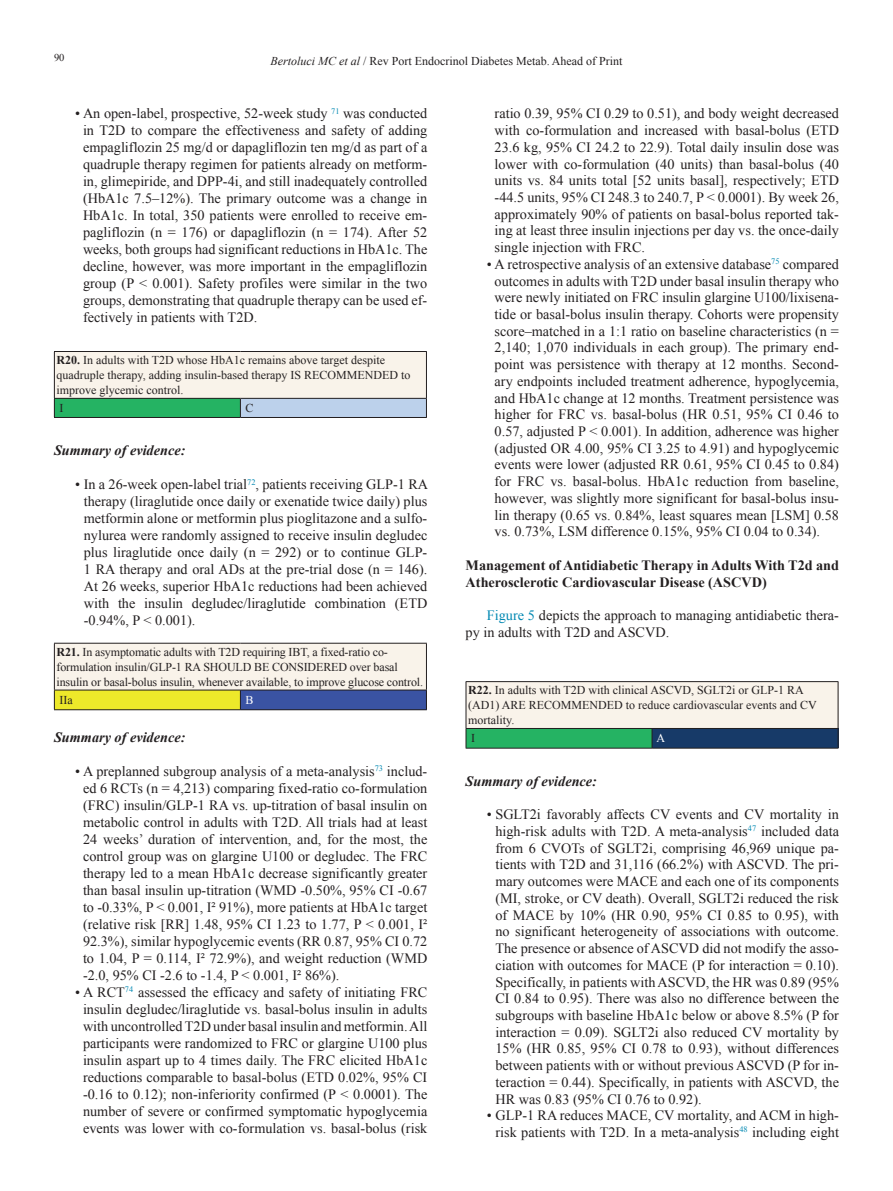
<style>
.page{position:relative;width:893px;height:1191px;background:#fff}
.page>*{position:absolute;margin:0;border:0;box-sizing:border-box;transform-origin:0 0}
.Artigo_-_texto_norma{font:14.25px/16.6px "Times New Roman";color:#231f20;text-align:justify}
.Artigo_-_titulo_2{font:700 14.25px/16.6px "Times New Roman";color:#231f20}
.Artigo_-_titulo_3{font:italic 700 14.25px "Times New Roman";color:#231f20}
.Tabelas_-_texto{font:12px/15px "Times New Roman";color:#231f20}
.Tabelas_-_texto-2{font:12px "Times New Roman";color:#fff}
.t1{font:10.5px "Times New Roman";color:#231f20}
.s1{font-style:italic}
.s2{font-weight:700}
.s3{color:#0088b2}
</style>
<div class="page">
<div style="left:54px;top:351px;width:372px;height:47px;background:#f9f3ea"></div>
<div style="left:54px;top:398px;width:186px;height:19px;background:#25b363"></div>
<div style="left:240px;top:398px;width:186px;height:19px;background:#bcd1eb"></div>
<hr style="left:54px;top:351px;width:186px;height:1px;background:#231f20">
<hr style="left:54px;top:352px;width:1px;height:46px;background:#231f20">
<hr style="left:240px;top:351px;width:187px;height:1px;background:#231f20">
<hr style="left:426px;top:352px;width:1px;height:46px;background:#231f20">
<hr style="left:54px;top:398px;width:186px;height:1px;background:#231f20">
<svg style="left:54px;top:399px;width:1px;height:18px"></svg>
<hr style="left:240px;top:398px;width:187px;height:1px;background:#231f20">
<svg style="left:240px;top:399px;width:1px;height:18px"></svg>
<svg style="left:426px;top:399px;width:1px;height:18px"></svg>
<hr style="left:54px;top:417px;width:186px;height:1px;background:#231f20">
<hr style="left:240px;top:417px;width:187px;height:1px;background:#231f20">
<div style="left:54px;top:643px;width:372px;height:47px;background:#f9f3ea"></div>
<div style="left:54px;top:690px;width:186px;height:20px;background:#ede92a"></div>
<div style="left:240px;top:690px;width:186px;height:20px;background:#3a53a3"></div>
<hr style="left:54px;top:643px;width:186px;height:1px;background:#231f20">
<hr style="left:54px;top:643px;width:1px;height:46px;background:#231f20">
<hr style="left:240px;top:643px;width:187px;height:1px;background:#231f20">
<hr style="left:426px;top:643px;width:1px;height:46px;background:#231f20">
<hr style="left:54px;top:689px;width:186px;height:1px;background:#231f20">
<svg style="left:54px;top:690px;width:1px;height:19px"></svg>
<hr style="left:240px;top:689px;width:187px;height:1px;background:#231f20">
<svg style="left:240px;top:690px;width:1px;height:19px"></svg>
<svg style="left:426px;top:690px;width:1px;height:19px"></svg>
<hr style="left:54px;top:709px;width:186px;height:1px;background:#231f20">
<hr style="left:240px;top:709px;width:187px;height:1px;background:#231f20">
<div style="left:466px;top:681px;width:372px;height:47px;background:#f9f3ea"></div>
<div style="left:466px;top:728px;width:186px;height:20px;background:#25b363"></div>
<div style="left:652px;top:728px;width:186px;height:20px;background:#173a68"></div>
<hr style="left:466px;top:681px;width:186px;height:1px;background:#231f20">
<hr style="left:466px;top:682px;width:1px;height:46px;background:#231f20">
<hr style="left:652px;top:681px;width:186px;height:1px;background:#231f20">
<hr style="left:838px;top:682px;width:1px;height:46px;background:#231f20">
<hr style="left:466px;top:728px;width:186px;height:1px;background:#231f20">
<svg style="left:466px;top:729px;width:1px;height:19px"></svg>
<hr style="left:652px;top:728px;width:186px;height:1px;background:#231f20">
<svg style="left:652px;top:729px;width:1px;height:19px"></svg>
<svg style="left:838px;top:729px;width:1px;height:19px"></svg>
<hr style="left:466px;top:748px;width:186px;height:1px;background:#231f20">
<hr style="left:652px;top:748px;width:186px;height:1px;background:#231f20">
<p class="t1" style="left:54px;top:52px;width:12px">90</p>
<p class="Tabelas_-_texto" style="left:270px;top:54px;width:354px"><span class="s1">Bertoluci MC et al</span> / Rev Port Endocrinol Diabetes Metab. Ahead of Print</p>
<p class="Artigo_-_texto_norma" style="left:83px;top:105px;width:346px;text-indent:-8px">• An open-label, prospective, 52-week study <sup>71</sup> was conducted in T2D to compare the effectiveness and safety of adding empagliflozin 25 mg/d or dapagliflozin ten mg/d as part of a quadruple therapy regimen for patients already on metform&shy;in, glimepiride, and DPP-4i, and still inadequately controlled (HbA1c 7.5–12%). The primary outcome was a change in HbA1c. In total, 350 patients were enrolled to receive em&shy;pagliflozin (n = 176) or dapagliflozin (n = 174). After 52 weeks, both groups had significant reductions in HbA1c. The decline, however, was more important in the empagliflozin group (P &lt; 0.001). Safety profiles were similar in the two groups, demonstrating that quadruple therapy can be used ef&shy;fectively in patients with T2D.</p>
<p class="Tabelas_-_texto" style="left:57px;top:352px;width:355px"><span class="s2">R20.</span> In adults with T2D whose HbA1c remains above target despite quadruple therapy, adding insulin-based therapy IS RECOMMENDED to improve glycemic control.</p>
<p class="Tabelas_-_texto" style="left:60px;top:400px;width:5px">I</p>
<p class="Tabelas_-_texto" style="left:246px;top:400px;width:10px">C</p>
<p class="Artigo_-_titulo_3" style="left:54px;top:442px;width:133px">Summary of evidence:</p>
<p class="Artigo_-_texto_norma" style="left:84px;top:476px;width:346px;text-indent:-9px">• In a 26-week open-label trial<sup>72</sup>, patients receiving GLP-1 RA therapy (liraglutide once daily or exenatide twice daily) plus metformin alone or metformin plus pioglitazone and a sulfo&shy;nylurea were randomly assigned to receive insulin degludec plus liraglutide once daily (n = 292) or to continue GLP-1 RA therapy and oral ADs at the pre-trial dose (n = 146).<br>At 26 weeks, superior HbA1c reductions had been achieved with the insulin degludec/liraglutide combination (ETD -0.94%, P &lt; 0.001).</p>
<p class="Artigo_-_texto_norma" style="left:495px;top:105px;width:346px">ratio 0.39, 95% CI 0.29 to 0.51), and body weight decreased with co-formulation and increased with basal-bolus (ETD 23.6 kg, 95% CI 24.2 to 22.9). Total daily insulin dose was lower with co-formulation (40 units) than basal-bolus (40 units vs. 84 units total [52 units basal], respectively; ETD -44.5 units, 95% CI 248.3 to 240.7, P &lt; 0.0001). By week 26, approximately 90% of patients on basal-bolus reported tak&shy;ing at least three insulin injections per day vs. the once-daily single injection with FRC.</p>
<p class="Artigo_-_texto_norma" style="left:495px;top:255px;width:346px;text-indent:-8px">• A retrospective analysis of an extensive database<sup>75</sup> compared outcomes in adults with T2D under basal insulin therapy who were newly initiated on FRC insulin glargine U100/lixisena&shy;tide or basal-bolus insulin therapy. Cohorts were propensity score–matched in a 1:1 ratio on baseline characteristics (n = 2,140; 1,070 individuals in each group). The primary end&shy;point was persistence with therapy at 12 months. Second&shy;ary endpoints included treatment adherence, hypoglycemia, and HbA1c change at 12 months. Treatment persistence was higher for FRC vs. basal-bolus (HR 0.51, 95% CI 0.46 to 0.57, adjusted P &lt; 0.001). In addition, adherence was higher (adjusted OR 4.00, 95% CI 3.25 to 4.91) and hypoglycemic events were lower (adjusted RR 0.61, 95% CI 0.45 to 0.84) for FRC vs. basal-bolus. HbA1c reduction from baseline, however, was slightly more significant for basal-bolus insu&shy;lin therapy (0.65 vs. 0.84%, least squares mean [LSM] 0.58 vs. 0.73%, LSM difference 0.15%, 95% CI 0.04 to 0.34).</p>
<p class="Artigo_-_titulo_2" style="left:466px;top:556px;width:375px">Management of Antidiabetic Therapy in Adults With T2d and<br>Atherosclerotic Cardiovascular Disease (ASCVD)</p>
<p class="Artigo_-_texto_norma" style="left:466px;top:606px;width:375px;text-indent:21px"><span class="s3">Figure 5</span> depicts the approach to managing antidiabetic thera&shy;py in adults with T2D and ASCVD.</p>
<p class="Tabelas_-_texto" style="left:57px;top:644px;width:368px"><span class="s2">R21.</span> In asymptomatic adults with T2D requiring IBT, a fixed-ratio co&shy;formulation insulin/GLP-1 RA SHOULD BE CONSIDERED over basal insulin or basal-bolus insulin, whenever available, to improve glucose control.</p>
<p class="Tabelas_-_texto" style="left:60px;top:692px;width:15px">IIa</p>
<p class="Tabelas_-_texto-2" style="left:246px;top:693px;width:10px">B</p>
<p class="Tabelas_-_texto" style="left:468px;top:682px;width:350px"><span class="s2">R22.</span> In adults with T2D with clinical ASCVD, SGLT2i or GLP-1 RA (AD1) ARE RECOMMENDED to reduce cardiovascular events and CV mortality.</p>
<p class="Tabelas_-_texto" style="left:471px;top:731px;width:5px">I</p>
<p class="Tabelas_-_texto-2" style="left:656px;top:731px;width:10px">A</p>
<p class="Artigo_-_titulo_3" style="left:54px;top:729px;width:133px">Summary of evidence:</p>
<p class="Artigo_-_texto_norma" style="left:83px;top:762px;width:346px;text-indent:-8px">• A preplanned subgroup analysis of a meta-analysis<sup>73</sup> includ&shy;ed 6 RCTs (n = 4,213) comparing fixed-ratio co-formulation (FRC) insulin/GLP-1 RA vs. up-titration of basal insulin on metabolic control in adults with T2D. All trials had at least 24 weeks’ duration of intervention, and, for the most, the control group was on glargine U100 or degludec. The FRC therapy led to a mean HbA1c decrease significantly greater than basal insulin up-titration (WMD -0.50%, 95% CI -0.67 to -0.33%, P &lt; 0.001, I² 91%), more patients at HbA1c target (relative risk [RR] 1.48, 95% CI 1.23 to 1.77, P &lt; 0.001, I²<br>92.3%), similar hypoglycemic events (RR 0.87, 95% CI 0.72 to 1.04, P = 0.114, I² 72.9%), and weight reduction (WMD -2.0, 95% CI -2.6 to -1.4, P &lt; 0.001, I² 86%).</p>
<p class="Artigo_-_texto_norma" style="left:75px;top:983px;width:354px;text-align:center">• A RCT<sup>74</sup> assessed the efficacy and safety of initiating FRC insulin degludec/liraglutide vs. basal-bolus insulin in adults with uncontrolled T2D under basal insulin and metformin. All participants were randomized to FRC or glargine U100 plus insulin aspart up to 4 times daily. The FRC elicited HbA1c reductions comparable to basal-bolus (ETD 0.02%, 95% CI -0.16 to 0.12); non-inferiority confirmed (P &lt; 0.0001). The number of severe or confirmed symptomatic hypoglycemia events was lower with co-formulation vs. basal-bolus (risk</p>
<p class="Artigo_-_titulo_3" style="left:466px;top:773px;width:133px">Summary of evidence:</p>
<p class="Artigo_-_texto_norma" style="left:495px;top:806px;width:345px;text-indent:-9px">• SGLT2i favorably affects CV events and CV mortality in high-risk adults with T2D. A meta-analysis<sup>47</sup> included data from 6 CVOTs of SGLT2i, comprising 46,969 unique pa&shy;tients with T2D and 31,116 (66.2%) with ASCVD. The pri&shy;mary outcomes were MACE and each one of its components (MI, stroke, or CV death). Overall, SGLT2i reduced the risk of MACE by 10% (HR 0.90, 95% CI 0.85 to 0.95), with no significant heterogeneity of associations with outcome.<br>The presence or absence of ASCVD did not modify the asso&shy;ciation with outcomes for MACE (P for interaction = 0.10).<br>Specifically, in patients with ASCVD, the HR was 0.89 (95% CI 0.84 to 0.95). There was also no difference between the subgroups with baseline HbA1c below or above 8.5% (P for interaction = 0.09). SGLT2i also reduced CV mortality by 15% (HR 0.85, 95% CI 0.78 to 0.93), without differences between patients with or without previous ASCVD (P for in&shy;teraction = 0.44). Specifically, in patients with ASCVD, the HR was 0.83 (95% CI 0.76 to 0.92).</p>
<p class="Artigo_-_texto_norma" style="left:487px;top:1107px;width:354px;text-align:right">• GLP-1 RA reduces MACE, CV mortality, and ACM in high&shy;risk patients with T2D. In a meta-analysis<sup>48</sup> including eight</p>
</div>
